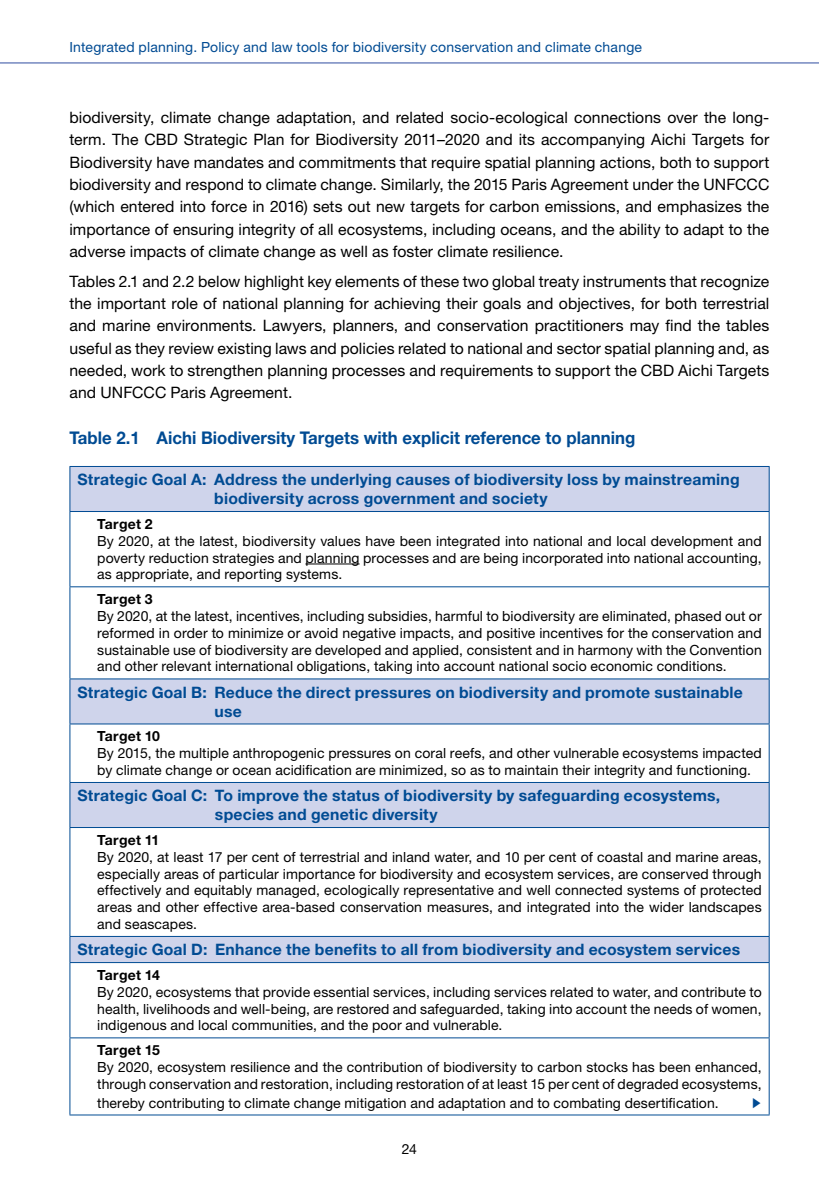
<style>
.page{position:relative;width:819px;height:1191px;background:#fff}
.page>*{position:absolute;margin:0;border:0;box-sizing:border-box;transform-origin:0 0}
.Figure_Tab{font:700 17.5px "Helvetica Neue LT Std";color:#004b93;scale:.96 1}
.Text-Normal{font:15.75px/22.4px "Helvetica Neue LT Std";letter-spacing:.005em;color:#000;text-align:justify}
.Text-Tabelle_Einzug{font:700 15.75px/18.9px "Helvetica Neue LT Std";letter-spacing:.015em;color:#004b93}
.Text-Tabelle_Einzug-2{font:14px/16.8px "Helvetica Neue LT Std";letter-spacing:.01em;color:#000;text-align:justify}
.t1{font:14px "Helvetica Neue LT Std";letter-spacing:.015em;color:#004b93}
.Text-Tabelle_Einzug-3{font:700 14px "Helvetica Neue LT Std";letter-spacing:.02em;color:#000}
.Text-Tabelle_Einzug-4{font:14px "Zapf Essentials LT Markers";color:#004b93}
</style>
<div class="page">
<hr style="left:0;top:62px;width:819px;height:2px;background:#8899c9">
<svg style="left:70px;top:467px;width:698px;height:495px"></svg>
<hr style="left:69px;top:466px;width:700px;height:1px;background:#004b93">
<hr style="left:69px;top:467px;width:1px;height:44px;background:#004b93">
<hr style="left:768px;top:467px;width:1px;height:44px;background:#004b93">
<hr style="left:69px;top:511px;width:700px;height:1px;background:#004b93">
<hr style="left:69px;top:512px;width:1px;height:74px;background:#004b93">
<hr style="left:768px;top:512px;width:1px;height:74px;background:#004b93">
<hr style="left:69px;top:586px;width:700px;height:1px;background:#004b93">
<hr style="left:69px;top:587px;width:1px;height:91px;background:#004b93">
<hr style="left:768px;top:587px;width:1px;height:91px;background:#004b93">
<hr style="left:69px;top:678px;width:700px;height:1px;background:#004b93">
<hr style="left:69px;top:679px;width:1px;height:44px;background:#004b93">
<hr style="left:768px;top:679px;width:1px;height:44px;background:#004b93">
<hr style="left:69px;top:723px;width:700px;height:1px;background:#004b93">
<hr style="left:69px;top:724px;width:1px;height:58px;background:#004b93">
<hr style="left:768px;top:724px;width:1px;height:58px;background:#004b93">
<hr style="left:69px;top:782px;width:700px;height:1px;background:#004b93">
<hr style="left:69px;top:783px;width:1px;height:44px;background:#004b93">
<hr style="left:768px;top:783px;width:1px;height:44px;background:#004b93">
<hr style="left:69px;top:827px;width:700px;height:1px;background:#004b93">
<hr style="left:69px;top:828px;width:1px;height:108px;background:#004b93">
<hr style="left:768px;top:828px;width:1px;height:108px;background:#004b93">
<hr style="left:69px;top:936px;width:700px;height:1px;background:#004b93">
<svg style="left:69px;top:937px;width:1px;height:25px"></svg>
<svg style="left:768px;top:937px;width:1px;height:25px"></svg>
<hr style="left:69px;top:962px;width:700px;height:1px;background:#004b93">
<hr style="left:69px;top:963px;width:1px;height:74px;background:#004b93">
<hr style="left:768px;top:963px;width:1px;height:74px;background:#004b93">
<hr style="left:69px;top:1037px;width:700px;height:1px;background:#004b93">
<hr style="left:69px;top:1038px;width:1px;height:76px;background:#004b93">
<hr style="left:768px;top:1038px;width:1px;height:76px;background:#004b93">
<hr style="left:69px;top:1114px;width:700px;height:1px;background:#004b93">
<hr style="left:305px;top:563px;width:54px;height:1px;background:#000">
<p class="t1" style="left:69px;top:39px;width:574px">Integrated planning. Policy and law tools for biodiversity conservation and climate change</p>
<p class="Text-Normal" style="left:69px;top:106px;width:701px">biodiversity, climate change adaptation, and related socio-ecological connections over the long&shy;term. The CBD Strategic Plan for Biodiversity 2011–2020 and its accompanying Aichi Targets for Biodiversity have mandates and commitments that require spatial planning actions, both to support biodiversity and respond to climate change. Similarly, the 2015 Paris Agreement under the UNFCCC (which entered into force in 2016) sets out new targets for carbon emissions, and emphasizes the importance of ensuring integrity of all ecosystems, including oceans, and the ability to adapt to the adverse impacts of climate change as well as foster climate resilience.</p>
<p class="Text-Normal" style="left:69px;top:270px;width:701px">Tables 2.1 and 2.2 below highlight key elements of these two global treaty instruments that recognize the important role of national planning for achieving their goals and objectives, for both terrestrial and marine environments. Lawyers, planners, and conservation practitioners may find the tables useful as they review existing laws and policies related to national and sector spatial planning and, as needed, work to strengthen planning processes and requirements to support the CBD Aichi Targets and UNFCCC Paris Agreement.</p>
<p class="Figure_Tab" style="left:69px;top:427px;width:591px">Table 2.1 Aichi Biodiversity Targets with explicit reference to planning</p>
<p class="Text-Tabelle_Einzug" style="left:214px;top:470px;width:527px;text-indent:-137px">Strategic Goal A: Address the underlying causes of biodiversity loss by mainstreaming biodiversity across government and society</p>
<p class="Text-Tabelle_Einzug-3" style="left:97px;top:515px;width:57px">Target 2</p>
<p class="Text-Tabelle_Einzug-2" style="left:97px;top:532px;width:666px">By 2020, at the latest, biodiversity values have been integrated into national and local development and poverty reduction strategies and planning processes and are being incorporated into national accounting, as appropriate, and reporting systems.</p>
<p class="Text-Tabelle_Einzug-3" style="left:97px;top:590px;width:57px">Target 3</p>
<p class="Text-Tabelle_Einzug-2" style="left:97px;top:607px;width:666px">By 2020, at the latest, incentives, including subsidies, harmful to biodiversity are eliminated, phased out or reformed in order to minimize or avoid negative impacts, and positive incentives for the conservation and sustainable use of biodiversity are developed and applied, consistent and in harmony with the Convention and other relevant international obligations, taking into account national socio economic conditions.</p>
<p class="Text-Tabelle_Einzug" style="left:214px;top:682px;width:530px;text-indent:-137px">Strategic Goal B: Reduce the direct pressures on biodiversity and promote sustainable use</p>
<p class="Text-Tabelle_Einzug-3" style="left:97px;top:727px;width:64px">Target 10</p>
<p class="Text-Tabelle_Einzug-2" style="left:97px;top:744px;width:666px">By 2015, the multiple anthropogenic pressures on coral reefs, and other vulnerable ecosystems impacted by climate change or ocean acidification are minimized, so as to maintain their integrity and functioning.</p>
<p class="Text-Tabelle_Einzug" style="left:215px;top:785px;width:506px;text-indent:-138px">Strategic Goal C: To improve the status of biodiversity by safeguarding ecosystems, species and genetic diversity</p>
<p class="Text-Tabelle_Einzug-3" style="left:97px;top:831px;width:64px">Target 11</p>
<p class="Text-Tabelle_Einzug-2" style="left:97px;top:848px;width:666px">By 2020, at least 17 per cent of terrestrial and inland water, and 10 per cent of coastal and marine areas, especially areas of particular importance for biodiversity and ecosystem services, are conserved through effectively and equitably managed, ecologically representative and well connected systems of protected areas and other effective area-based conservation measures, and integrated into the wider landscapes and seascapes.</p>
<p class="Text-Tabelle_Einzug" style="left:77px;top:939px;width:664px">Strategic Goal D: Enhance the benefits to all from biodiversity and ecosystem services</p>
<p class="Text-Tabelle_Einzug-3" style="left:97px;top:966px;width:64px">Target 14</p>
<p class="Text-Tabelle_Einzug-2" style="left:97px;top:983px;width:666px">By 2020, ecosystems that provide essential services, including services related to water, and contribute to health, livelihoods and well-being, are restored and safeguarded, taking into account the needs of women, indigenous and local communities, and the poor and vulnerable.</p>
<p class="Text-Tabelle_Einzug-3" style="left:97px;top:1041px;width:64px">Target 15</p>
<p class="Text-Tabelle_Einzug-2" style="left:97px;top:1058px;width:666px">By 2020, ecosystem resilience and the contribution of biodiversity to carbon stocks has been enhanced, through conservation and restoration, including restoration of at least 15 per cent of degraded ecosystems,</p>
<p class="Text-Tabelle_Einzug-2" style="left:97px;top:1094px;width:623px">thereby contributing to climate change mitigation and adaptation and to combating desertification.</p>
<p class="Text-Tabelle_Einzug-4" style="left:751px;top:1094px;width:11px">0</p>
<p class="Text-Tabelle_Einzug-2" style="left:402px;top:1140px;width:17px">24</p>
</div>
